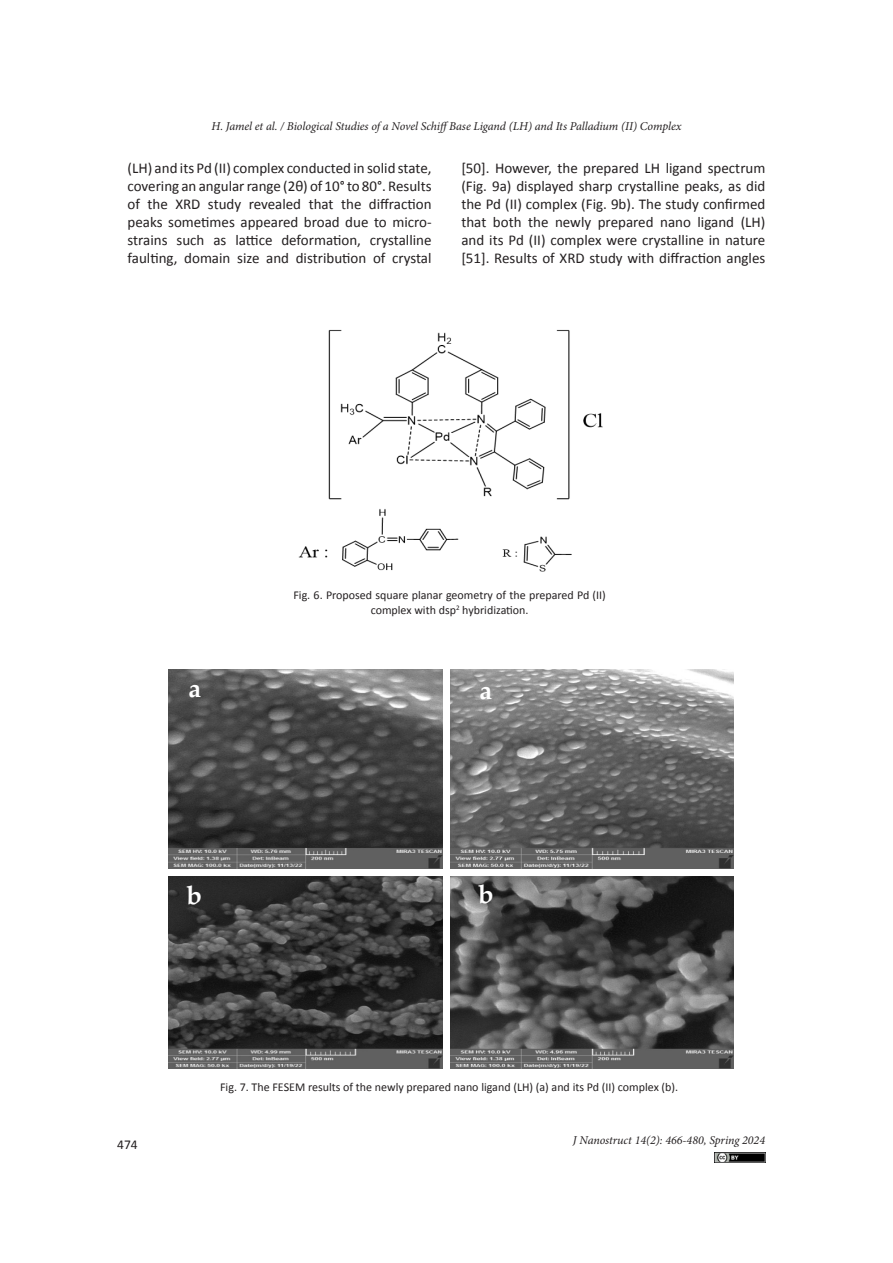
<style>
.page{position:relative;width:893px;height:1263px;background:#fff}
.page>*{position:absolute;margin:0;border:0;box-sizing:border-box;transform-origin:0 0}
.t1{font:700 25.5px "Palatino Linotype";color:#fff}
.t2{font:15px/18px "Calibri";color:#231f20;text-align:justify}
.t3{font:13.5px "Calibri";color:#231f20}
.t4{font:12px/15px "Calibri";color:#231f20;text-align:center}
.t5{font:italic 12px "Minion Pro";letter-spacing:-.005em;color:#231f20}
</style>
<div class="page">
<img style="left:715px;top:1153px;width:50px;height:9px">
<img style="left:298px;top:329px;width:305px;height:243px">
<img style="left:169px;top:669px;width:274px;height:200px">
<img style="left:451px;top:670px;width:282px;height:199px">
<img style="left:169px;top:876px;width:274px;height:192px">
<img style="left:451px;top:876px;width:282px;height:192px">
<p class="t5" style="left:211px;top:118px;width:471px">H. Jamel et al. / Biological Studies of a Novel SchiffBase Ligand (LH) and Its Palladium (II) Complex</p>
<p class="t2" style="left:128px;top:158px;width:306px">(LH) and its Pd (II) complex conducted in solid state, covering an angular range (2θ) of 10° to 80°. Results of the XRD study revealed that the diffraction peaks sometimes appeared broad due to micro&shy;strains such as lattice deformation, crystalline faulting, domain size and distribution of crystal</p>
<p class="t2" style="left:461px;top:158px;width:306px">[50]. However, the prepared LH ligand spectrum (Fig. 9a) displayed sharp crystalline peaks, as did the Pd (II) complex (Fig. 9b). The study confirmed that both the newly prepared nano ligand (LH) and its Pd (II) complex were crystalline in nature [51]. Results of XRD study with diffraction angles</p>
<p class="t4" style="left:293px;top:587px;width:314px">Fig. 6. Proposed square planar geometry of the prepared Pd (II) complex with dsp<sup>2</sup> hybridization.</p>
<p class="t1" style="left:188px;top:671px;width:14px">a</p>
<p class="t1" style="left:480px;top:672px;width:14px">a</p>
<p class="t1" style="left:187px;top:878px;width:17px">b</p>
<p class="t1" style="left:478px;top:876px;width:17px">b</p>
<p class="t3" style="left:117px;top:1136px;width:22px">474</p>
<p class="t4" style="left:220px;top:1079px;width:460px">Fig. 7. The FESEM results of the newly prepared nano ligand (LH) (a) and its Pd (II) complex (b).</p>
<p class="t5" style="left:573px;top:1132px;width:194px">J Nanostruct 14(2): 466-480, Spring 2024</p>
</div>
